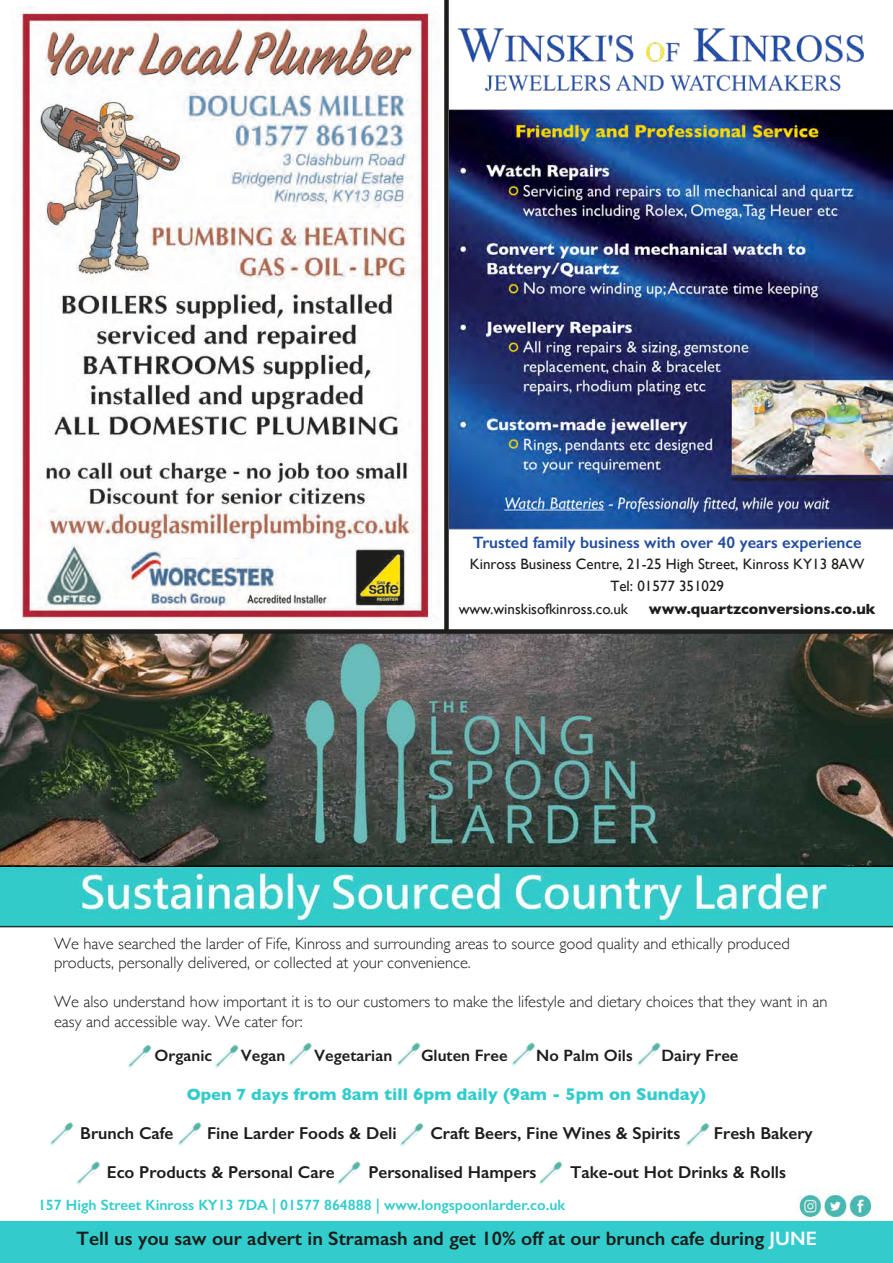
<style>
.page{position:relative;width:893px;height:1263px;background:#fff}
.page>*{position:absolute;margin:0;border:0;box-sizing:border-box;transform-origin:0 0}
.t1{font:600 19.5px "Gill Sans";color:#1d1d1b}
.t2{font:600 17.25px "Gill Sans";color:#1d1d1b}
.t3{font:700 17.25px "Gill Sans";color:#3cc}
.t4{font:300 16.5px/19.5px "Gill Sans";color:#1d1d1b}
.t5{font:600 16.5px "Gill Sans";color:#1d1d1b}
.t6{font:600 16.5px "Gill Sans";color:#224da0}
.t7{font:15px "Gill Sans";color:#1d1d1b}
.t8{font:600 15px "Gill Sans";color:#3cc}
.t9{font:700 15px "Gill Sans";color:#1d1d1b}
.s1{font-size:16.5px}
.s2{color:#fff}
</style>
<div class="page">
<div style="left:0;top:1222px;width:893px;height:41px;background:#3cc"></div>
<img style="left:0;top:925px;width:893px;height:3px">
<img style="left:0;top:634px;width:893px;height:231px">
<img style="left:0;top:865px;width:893px;height:60px">
<img style="left:177px;top:1122px;width:25px;height:24px">
<img style="left:49px;top:1122px;width:25px;height:24px">
<img style="left:399px;top:1122px;width:25px;height:25px">
<img style="left:76px;top:1161px;width:24px;height:24px">
<img style="left:685px;top:1122px;width:25px;height:25px">
<img style="left:337px;top:1161px;width:24px;height:24px">
<img style="left:538px;top:1161px;width:25px;height:24px">
<img style="left:127px;top:1044px;width:25px;height:24px">
<img style="left:214px;top:1044px;width:25px;height:24px">
<img style="left:288px;top:1042px;width:24px;height:24px">
<img style="left:396px;top:1042px;width:25px;height:24px">
<img style="left:511px;top:1042px;width:25px;height:24px">
<img style="left:636px;top:1042px;width:25px;height:24px">
<img style="left:799px;top:1189px;width:76px;height:30px">
<img style="left:449px;top:28px;width:444px;height:502px">
<img style="left:19px;top:11px;width:415px;height:610px">
<div style="left:444px;top:0;width:5px;height:631px;background:#1d1d1b"></div>
<div style="left:0;top:629px;width:893px;height:5px;background:#1d1d1b"></div>
<p class="t6" style="left:473px;top:532px;width:390px">Trusted family business with over 40 years experience</p>
<p class="t7" style="left:470px;top:555px;width:396px">Kinross Business Centre, 21-25 High Street, Kinross KY13 8AW</p>
<p class="t7" style="left:610px;top:577px;width:115px">Tel: 01577 351029</p>
<p class="t7" style="left:459px;top:600px;width:171px">www.winskisofkinross.co.uk</p>
<p class="t9" style="left:649px;top:597px;width:228px">www.quartzconversions.co.uk</p>
<p class="t4" style="left:54px;top:933px;width:737px">We have searched the larder of Fife, Kinross and surrounding areas to source good quality and ethically produced products, personally delivered, or collected at your convenience.</p>
<p class="t4" style="left:54px;top:991px;width:775px">We also understand how important it is to our customers to make the lifestyle and dietary choices that they want in an easy and accessible way. We cater for:</p>
<p class="t5" style="left:155px;top:1046px;width:59px">Organic</p>
<p class="t5" style="left:241px;top:1046px;width:46px">Vegan</p>
<p class="t5" style="left:314px;top:1046px;width:80px">Vegetarian</p>
<p class="t5" style="left:421px;top:1046px;width:88px">Gluten Free</p>
<p class="t5" style="left:536px;top:1046px;width:98px">No Palm Oils</p>
<p class="t5" style="left:661px;top:1046px;width:78px">Dairy Free</p>
<p class="t3" style="left:187px;top:1081px;width:521px"><span class="s1">Open 7 days</span> from 8am till 6pm daily (9am - 5pm on Sunday)</p>
<p class="t2" style="left:80px;top:1123px;width:95px">Brunch Cafe</p>
<p class="t2" style="left:207px;top:1123px;width:191px">Fine Larder Foods &amp; Deli</p>
<p class="t2" style="left:430px;top:1123px;width:251px">Craft Beers, Fine Wines &amp; Spirits</p>
<p class="t2" style="left:714px;top:1123px;width:100px">Fresh Bakery</p>
<p class="t2" style="left:107px;top:1162px;width:229px">Eco Products &amp; Personal Care</p>
<p class="t2" style="left:368px;top:1162px;width:170px">Personalised Hampers</p>
<p class="t2" style="left:570px;top:1162px;width:218px">Take-out Hot Drinks &amp; Rolls</p>
<p class="t8" style="left:38px;top:1196px;width:529px">157 High Street Kinross KY13 7DA | 01577 864888 | www.longspoonlarder.co.uk</p>
<p class="t1" style="left:76px;top:1226px;width:742px">Tell us you saw our advert in Stramash and get 10% off at our brunch cafe during <span class="s2">JUNE</span></p>
</div>
